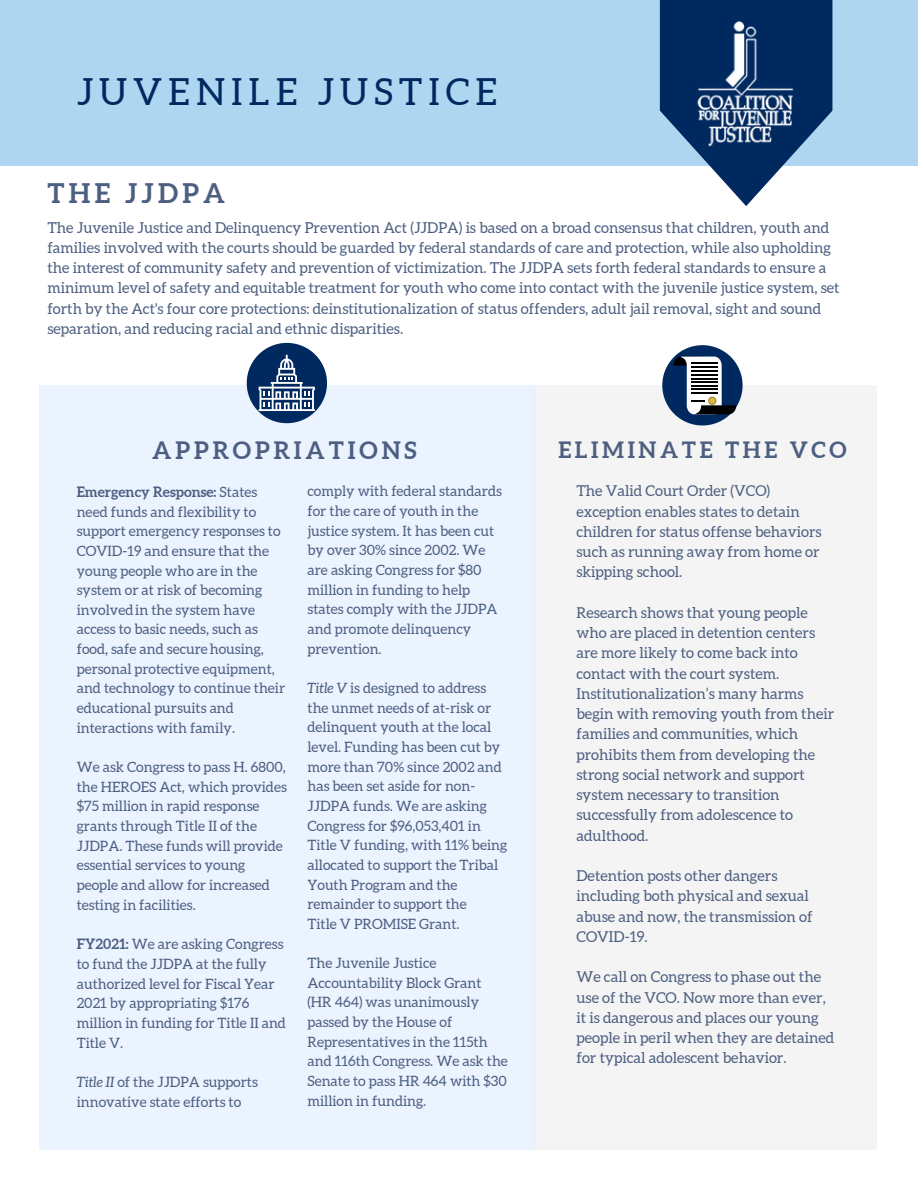
<style>
.page{position:relative;width:918px;height:1188px;background:#fff}
.page>*{position:absolute;margin:0;border:0;box-sizing:border-box;transform-origin:0 0}
.t1{font:37.35px "Aleo";letter-spacing:.16em;color:#002960}
.t2{font:700 27px "Aleo";letter-spacing:.16em;color:#4d5f81}
.t3{font:700 24px "Aleo";letter-spacing:.16em;color:#4d5f81}
.t4{font:700 22.5px "Aleo";letter-spacing:.16em;color:#4d5f81}
.t5{font:15px/20.2px "Aleo";color:#4d5f81}
.t6{font:14.25px/19.6px "Aleo";color:#4d5f81}
.s1{font-style:italic}
.s2{font-weight:700}
</style>
<div class="page">
<div style="left:534px;top:385px;width:342px;height:764px;background:#f4f4f4"></div>
<div style="left:40px;top:385px;width:495px;height:764px;background:#ebf3ff"></div>
<div style="left:0;top:0;width:918px;height:165px;background:#afd6f1"></div>
<svg style="left:660px;top:0;width:172px;height:206px"></svg>
<img style="left:680px;top:3px;width:130px;height:166px">
<svg style="left:247px;top:343px;width:80px;height:80px"></svg>
<svg style="left:662px;top:345px;width:81px;height:80px"></svg>
<h1 class="t1" style="left:77px;top:71px;width:422px">JUVENILE JUSTICE</h1>
<h2 class="t2" style="left:47px;top:178px;width:179px">THE JJDPA</h2>
<p class="t5" style="left:47px;top:217px;width:794px">The Juvenile Justice and Delinquency Prevention Act (JJDPA) is based on a broad consensus that children, youth and families involved with the courts should be guarded by federal standards of care and protection, while also upholding the interest of community safety and prevention of victimization. The JJDPA sets forth federal standards to ensure a minimum level of safety and equitable treatment for youth who come into contact with the juvenile justice system, set forth by the Act's four core protections: deinstitutionalization of status offenders, adult jail removal, sight and sound separation, and reducing racial and ethnic disparities.</p>
<h3 class="t3" style="left:152px;top:437px;width:266px">APPROPRIATIONS</h3>
<h3 class="t4" style="left:558px;top:437px;width:290px">ELIMINATE THE VCO</h3>
<p class="t6" style="left:308px;top:482px;width:196px">comply with federal standards for the care of youth in the justice system. It has been cut by over 30% since 2002. We are asking Congress for $80 million in funding to help states comply with the JJDPA and promote delinquency prevention.</p>
<p class="t6" style="left:308px;top:678px;width:201px"><span class="s1">Title V</span> is designed to address the unmet needs of at-risk or delinquent youth at the local level. Funding has been cut by more than 70% since 2002 and has been set aside for non-<br>JJDPA funds. We are asking<br>Congress for $96,053,401 in<br>Title V funding, with 11% being allocated to support the Tribal<br>Youth Program and the remainder to support the<br>Title V PROMISE Grant.</p>
<p class="t6" style="left:308px;top:953px;width:202px">The Juvenile Justice<br>Accountability Block Grant (HR 464) was unanimously passed by the House of<br>Representatives in the 115th and 116th Congress. We ask the<br>Senate to pass HR 464 with $30 million in funding.</p>
<p class="t5" style="left:576px;top:481px;width:247px">The Valid Court Order (VCO) exception enables states to detain children for status offense behaviors such as running away from home or skipping school.</p>
<p class="t5" style="left:576px;top:602px;width:259px">Research shows that young people who are placed in detention centers are more likely to come back into contact with the court system.<br>Institutionalization’s many harms begin with removing youth from their families and communities, which prohibits them from developing the strong social network and support system necessary to transition successfully from adolescence to adulthood.</p>
<p class="t5" style="left:576px;top:866px;width:238px">Detention posts other dangers including both physical and sexual abuse and now, the transmission of<br>COVID-19.</p>
<p class="t5" style="left:576px;top:967px;width:259px">We call on Congress to phase out the use of the VCO. Now more than ever, it is dangerous and places our young people in peril when they are detained for typical adolescent behavior.</p>
<p class="t6" style="left:77px;top:482px;width:210px"><span class="s2">Emergency Response:</span> States need funds and flexibility to support emergency responses to<br>COVID-19 and ensure that the young people who are in the system or at risk of becoming involvedin the system have access to basic needs, such as food, safe and securehousing, personal protective equipment, and technology to continue their educational pursuits and interactions with family.</p>
<p class="t6" style="left:77px;top:757px;width:212px">We ask Congress to pass H. 6800, the HEROES Act, which provides $75 million in rapid response grants through Title II of the<br>JJDPA. These funds will provide essential services to young people and allow for increased testing in facilities.</p>
<p class="t6" style="left:77px;top:934px;width:211px"><span class="s2">FY2021:</span> We are asking Congress to fund the JJDPA at the fully authorized level for Fiscal Year<br>2021 by appropriating $176 million in funding for Title II and<br>Title V.</p>
<p class="t6" style="left:77px;top:1072px;width:183px"><span class="s1">Title II</span> of the JJDPA supports innovative state efforts to</p>
</div>
